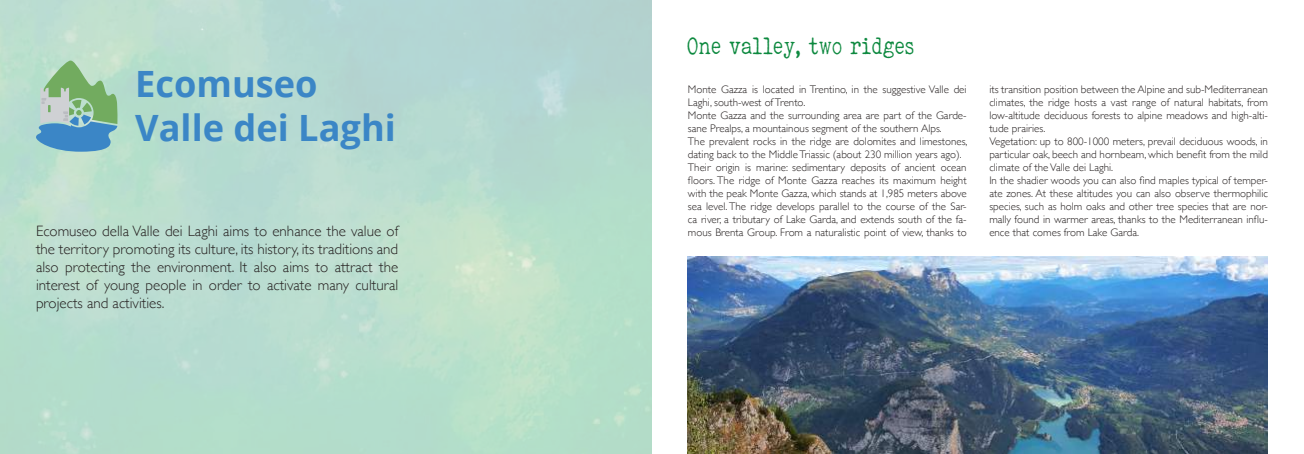
<style>
.page{position:relative;width:1304px;height:454px;background:#fff}
.page>*{position:absolute;margin:0;border:0;box-sizing:border-box;transform-origin:0 0}
.t1{font:700 36.2px/43.4px "Open Sans";color:#3b86c6}
.t2{font:24px "ELEGANTTYPEWRITER";color:#0d893f}
.t3{font:300 15px/18px "Gill Sans";color:#241f1f;text-align:justify}
.t4{font:300 11px/13px "Gill Sans";color:#241f1f}
</style>
<div class="page">
<img style="left:688px;top:257px;width:580px;height:197px">
<svg style="left:36px;top:60px;width:82px;height:92px;background:#88b8ac"></svg>
<h1 class="t1" style="left:135px;top:62px;width:262px">Ecomuseo<br>Valle dei Laghi</h1>
<p class="t3" style="left:36px;top:221px;width:364px">Ecomuseo della Valle dei Laghi aims to enhance the value of the territory promoting its culture, its history, its traditions and also protecting the environment. It also aims to attract the interest of young people in order to activate many cultural projects and activities.</p>
<h2 class="t2" style="left:688px;top:32px;width:229px">One valley, two ridges</h2>
<p class="t4" style="left:688px;top:82px;width:281px">Monte Gazza is located in Trentino, in the suggestive Valle dei Laghi, south-west of Trento.<br>Monte Gazza and the surrounding area are part of the Garde&shy;sane Prealps, a mountainous segment of the southern Alps.<br>The prevalent rocks in the ridge are dolomites and limestones, dating back to the Middle Triassic (about 230 million years ago).<br>Their origin is marine: sedimentary deposits of ancient ocean floors. The ridge of Monte Gazza reaches its maximum height with the peak Monte Gazza, which stands at 1,985 meters above sea level. The ridge develops parallel to the course of the Sar&shy;ca river, a tributary of Lake Garda, and extends south of the fa&shy;mous Brenta Group. From a naturalistic point of view, thanks to</p>
<p class="t4" style="left:989px;top:82px;width:280px">its transition position between the Alpine and sub-Mediterranean climates, the ridge hosts a vast range of natural habitats, from low-altitude deciduous forests to alpine meadows and high-alti&shy;tude prairies.<br>Vegetation: up to 800-1000 meters, prevail deciduous woods, in particular oak, beech and hornbeam, which benefit from the mild climate of the Valle dei Laghi.<br>In the shadier woods you can also find maples typical of temper&shy;ate zones. At these altitudes you can also observe thermophilic species, such as holm oaks and other tree species that are nor&shy;mally found in warmer areas, thanks to the Mediterranean influ&shy;ence that comes from Lake Garda.</p>
</div>
